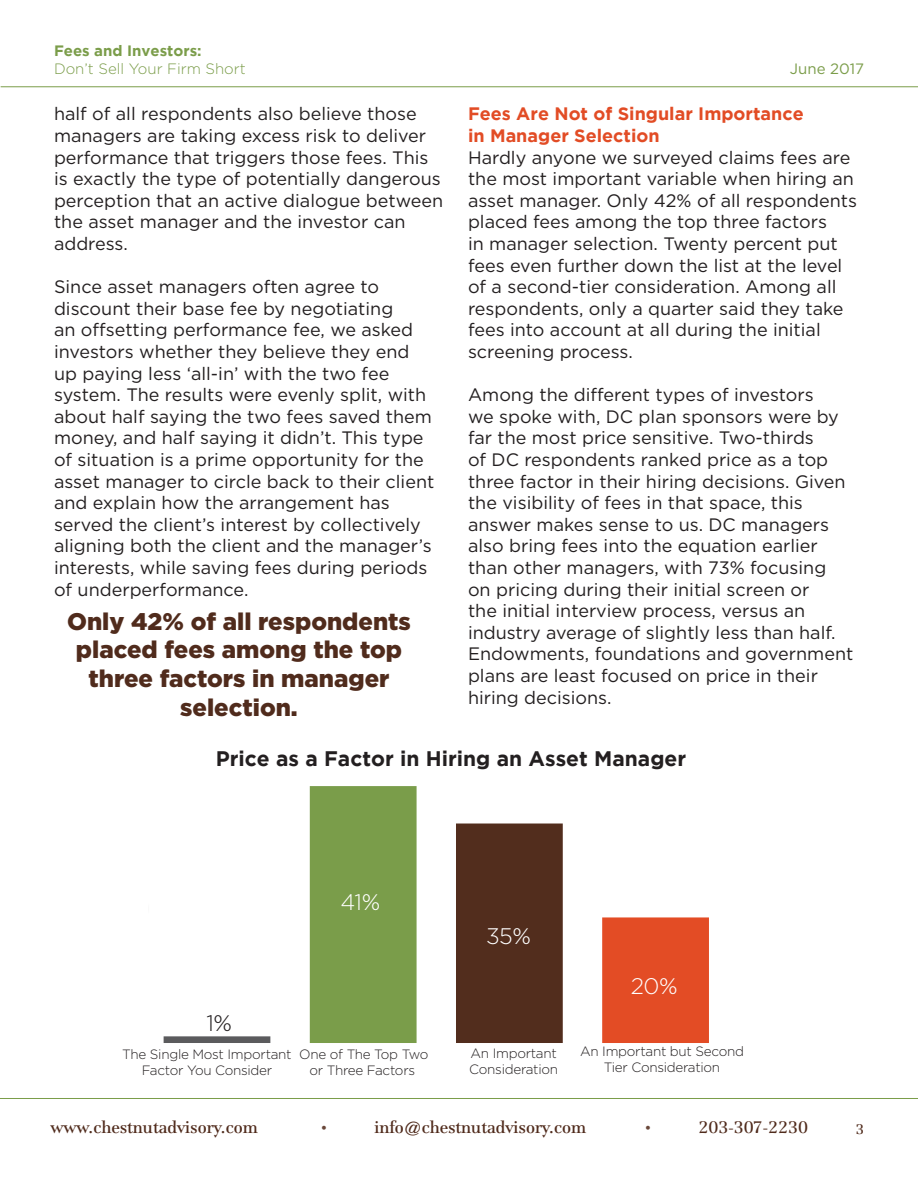
<style>
.page{position:relative;width:918px;height:1188px;background:#fff}
.page>*{position:absolute;margin:0;border:0;box-sizing:border-box;transform-origin:0 0}
.Gotham_Book_Body{font:900 24px/28.8px "Gotham";color:#502b1c;text-align:center}
.t1{font:300 22.5px "Gotham";color:#fff}
.t2{font:300 22.5px "Gotham";color:#231f20}
.t3{font:700 21px "Gotham";color:#231f20}
.Gotham_Book_Body-2{font:18px/21.6px "Gotham";color:#231f20}
.t4{font:18px "AT Jamille";color:#502b1c}
.t5{font:700 18px/21.6px "Gotham";color:#e24c25}
.t6{font:300 15px "Gotham";color:#7b9d4a}
.t7{font:700 15px "Gotham";color:#7b9d4a}
.t8{font:15px "Gotham";color:#7b9d4a}
.t9{font:15px "Gotham";color:#6a483a}
.t10{font:15px "AT Jamille";color:#502b1c}
.t11{font:300 13.5px/16.2px "Gotham";letter-spacing:-.02em;color:#231f20;text-align:center}
</style>
<div class="page">
<hr style="left:0;top:1098px;width:918px;height:1px;background:#7b9d4a">
<hr style="left:1px;top:86px;width:917px;height:1px;background:#7b9d4a">
<img style="left:163px;top:786px;width:546px;height:257px">
<p class="t7" style="left:54px;top:43px;width:149px">Fees and Investors:</p>
<p class="t6" style="left:54px;top:61px;width:193px">Don’t Sell Your Firm Short</p>
<p class="t8" style="left:790px;top:60px;width:76px">June 2017</p>
<p class="Gotham_Book_Body-2" style="left:54px;top:103px;width:391px">half of all respondents also believe those managers are taking excess risk to deliver performance that triggers those fees. This is exactly the type of potentially dangerous perception that an active dialogue between the asset manager and the investor can address.</p>
<p class="Gotham_Book_Body-2" style="left:54px;top:276px;width:382px">Since asset managers often agree to discount their base fee by negotiating<br>an offsetting performance fee, we asked investors whether they believe they end up paying less ‘all-in’ with the two fee system. The results were evenly split, with about half saying the two fees saved them money, and half saying it didn’t. This type of situation is a prime opportunity for the asset manager to circle back to their client and explain how the arrangement has served the client’s interest by collectively aligning both the client and the manager’s interests, while saving fees during periods of underperformance.</p>
<p class="Gotham_Book_Body" style="left:67px;top:606px;width:345px">Only 42% of all respondents placed fees among the top three factors in manager selection.</p>
<p class="t5" style="left:468px;top:103px;width:337px">Fees Are Not of Singular Importance in Manager Selection</p>
<p class="Gotham_Book_Body-2" style="left:468px;top:146px;width:391px">Hardly anyone we surveyed claims fees are the most important variable when hiring an asset manager. Only 42% of all respondents placed fees among the top three factors<br>in manager selection. Twenty percent put fees even further down the list at the level of a second-tier consideration. Among all respondents, only a quarter said they take fees into account at all during the initial screening process.</p>
<p class="Gotham_Book_Body-2" style="left:468px;top:384px;width:387px">Among the different types of investors<br>we spoke with, DC plan sponsors were by far the most price sensitive. Two-thirds<br>of DC respondents ranked price as a top three factor in their hiring decisions. Given the visibility of fees in that space, this answer makes sense to us. DC managers also bring fees into the equation earlier than other managers, with 73% focusing on pricing during their initial screen or<br>the initial interview process, versus an industry average of slightly less than half.<br>Endowments, foundations and government plans are least focused on price in their hiring decisions.</p>
<p class="t3" style="left:216px;top:746px;width:472px">Price as a Factor in Hiring an Asset Manager</p>
<p class="t1" style="left:341px;top:889px;width:41px">41%</p>
<p class="t2" style="left:206px;top:1011px;width:27px">1%</p>
<p class="t11" style="left:122px;top:1046px;width:171px">The Single Most Important</p>
<p class="t11" style="left:142px;top:1062px;width:132px">Factor You Consider</p>
<p class="t11" style="left:299px;top:1046px;width:131px">One of The Top Two</p>
<p class="t11" style="left:310px;top:1062px;width:107px">or Three Factors</p>
<p class="t1" style="left:486px;top:924px;width:46px">35%</p>
<p class="t11" style="left:471px;top:1045px;width:88px">An Important</p>
<p class="t11" style="left:469px;top:1061px;width:90px">Consideration</p>
<p class="t1" style="left:631px;top:974px;width:48px">20%</p>
<p class="t11" style="left:580px;top:1043px;width:165px">An Important but Second<br>Tier Consideration</p>
<p class="t4" style="left:51px;top:1116px;width:209px">www.chestnutadvisory.com</p>
<p class="t9" style="left:321px;top:1119px;width:9px">•</p>
<p class="t4" style="left:375px;top:1116px;width:213px">info@chestnutadvisory.com</p>
<p class="t9" style="left:645px;top:1119px;width:9px">•</p>
<p class="t4" style="left:699px;top:1116px;width:111px">203-307-2230</p>
<p class="t10" style="left:856px;top:1120px;width:10px">3</p>
</div>
